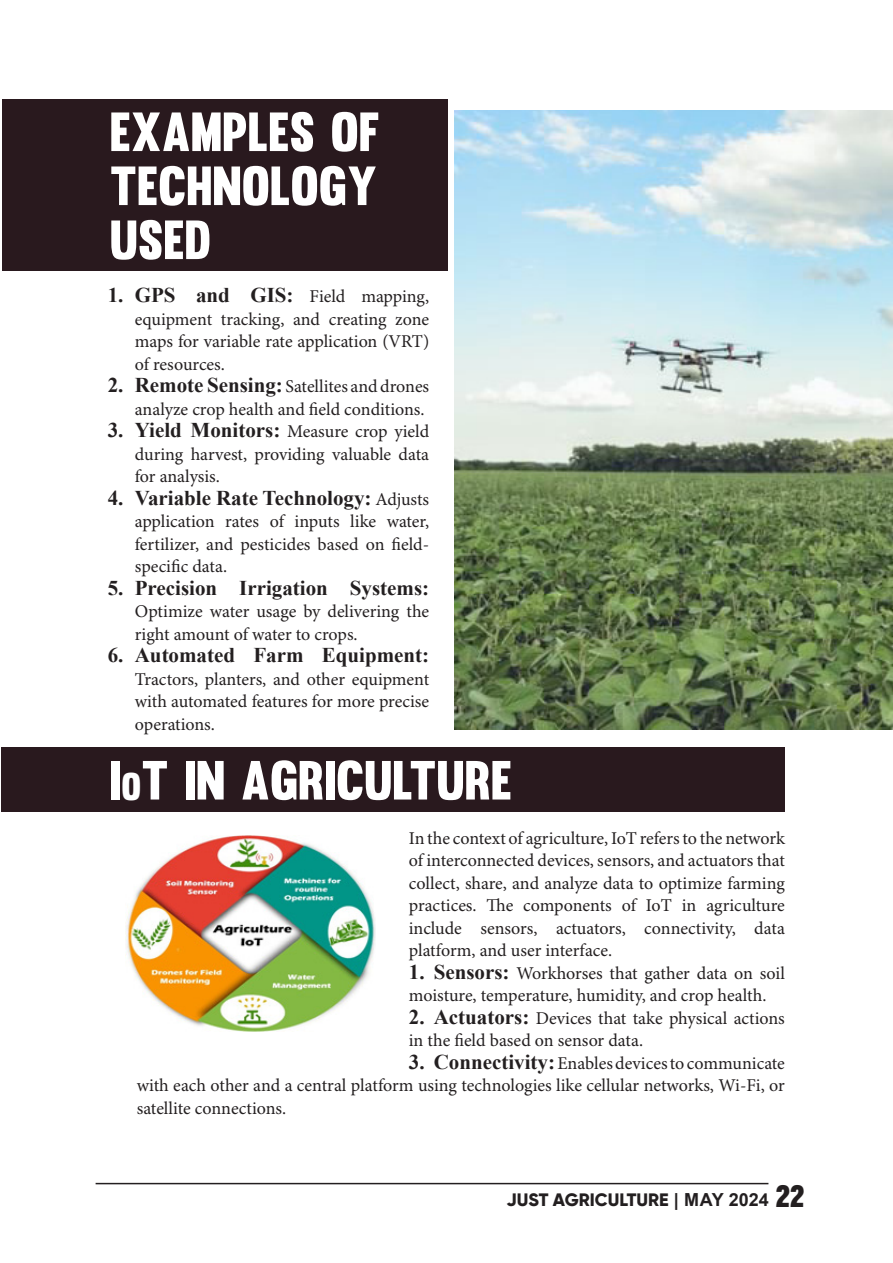
<style>
.page{position:relative;width:893px;height:1263px;background:#fff}
.page>*{position:absolute;margin:0;border:0;box-sizing:border-box;transform-origin:0 0}
.t1{font:54px/54px "Muro";color:#fff;text-align:justify}
.t2{font:700 21px "Times New Roman";color:#231f20}
.t3{font:18px/22.5px "Minion Pro";color:#231f20;text-align:justify}
.t4{font:800 18px "Gilroy";color:#231f20}
.s1{font-family:"Times New Roman";font-weight:700;font-size:21px}
.s2{font-family:"Minion Pro";font-weight:400;font-size:18px}
.s3{font-size:37.8px}
.s4{font-family:"Arial";font-weight:700}
.s5{font-family:"Muro";font-weight:400;font-size:30px}
</style>
<div class="page">
<hr style="left:96px;top:1183px;width:672px;height:1px;background:#231f20">
<div style="left:2px;top:99px;width:445px;height:171px;background:#29191e"></div>
<div style="left:2px;top:747px;width:783px;height:65px;background:#29191e"></div>
<img style="left:125px;top:835px;width:250px;height:196px">
<img style="left:454px;top:111px;width:439px;height:618px">
<p class="t1" style="left:110px;top:104px;width:272px">EXAMPLES OF TECHNOLOGY USED</p>
<p class="t3" style="left:135px;top:286px;width:296px;text-indent:-27px"><span class="s1">1. GPS and GIS:</span> Field mapping, equipment tracking, and creating zone maps for variable rate application (VRT) of resources.</p>
<p class="t3" style="left:108px;top:376px;width:323px;text-align:right"><span class="s1">2. Remote Sensing:</span> Satellites and drones analyze crop health and field conditions.</p>
<p class="t2" style="left:108px;top:415px;width:323px">3. Yield Monitors: <span class="s2">Measure crop yield</span></p>
<p class="t3" style="left:135px;top:443px;width:296px">during harvest, providing valuable data for analysis.</p>
<p class="t2" style="left:108px;top:482px;width:323px">4. Variable Rate Technology: <span class="s2">Adjusts</span></p>
<p class="t3" style="left:135px;top:511px;width:296px">application rates of inputs like water, fertilizer, and pesticides based on field&shy;specific data.</p>
<p class="t2" style="left:108px;top:572px;width:323px">5. Precision Irrigation Systems:</p>
<p class="t3" style="left:135px;top:601px;width:296px">Optimize water usage by delivering the right amount of water to crops.</p>
<p class="t2" style="left:108px;top:640px;width:323px">6. Automated Farm Equipment:</p>
<p class="t3" style="left:135px;top:668px;width:296px">Tractors, planters, and other equipment with automated features for more precise operations.</p>
<p class="t1" style="left:110px;top:753px;width:404px">I<span class="s3">o</span>T IN AGRICULTURE</p>
<p class="t3" style="left:409px;top:827px;width:378px">In the context of agriculture, IoT refers to the network of interconnected devices, sensors, and actuators that collect, share, and analyze data to optimize farming practices. The components of IoT in agriculture include sensors, actuators, connectivity, data platform, and user interface.</p>
<p class="t3" style="left:409px;top:962px;width:378px"><span class="s1">1. Sensors:</span> Workhorses that gather data on soil moisture, temperature, humidity, and crop health.</p>
<p class="t3" style="left:409px;top:1007px;width:378px"><span class="s1">2. Actuators:</span> Devices that take physical actions in the field based on sensor data.</p>
<p class="t3" style="left:137px;top:1052px;width:650px;text-indent:272px"><span class="s1">3. Connectivity:</span> Enables devices to communicate with each other and a central platform using technologies like cellular networks, Wi-Fi, or satellite connections.</p>
<p class="t4" style="left:507px;top:1188px;width:300px">JUST AGRICULTURE <span class="s4">| MAY 2024</span> <span class="s5">22</span></p>
</div>
